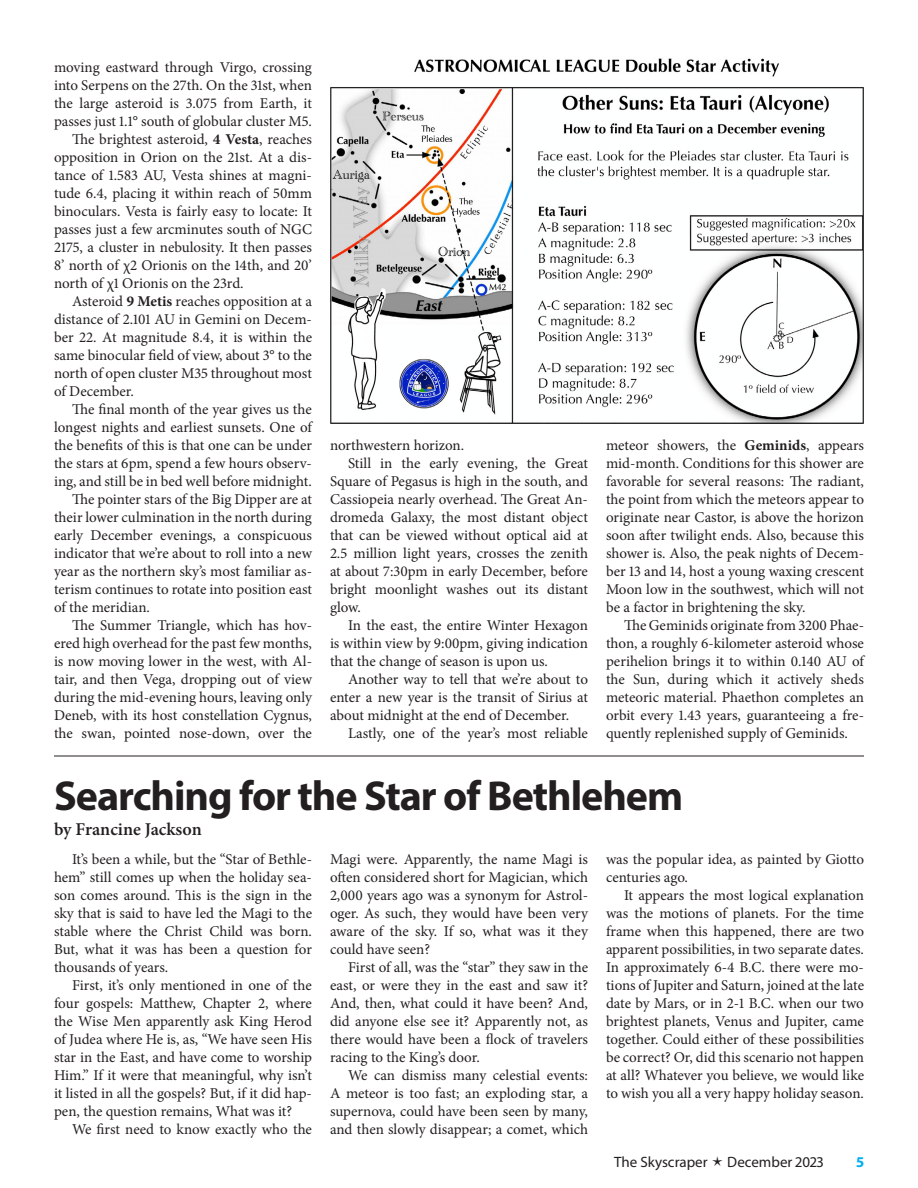
<style>
.page{position:relative;width:918px;height:1188px;background:#fff}
.page>*{position:absolute;margin:0;border:0;box-sizing:border-box;transform-origin:0 0}
.t1{font:700 42px "Myriad Pro";letter-spacing:-.025em;color:#231f20}
.t2{font:600 18px "Minion Pro";color:#231f20}
.t3{font:15px/18px "Minion Pro";letter-spacing:-.005em;color:#231f20;text-align:justify}
.t4{font:15px "Myriad Pro";color:#231f20}
.t5{font:700 15px "Myriad Pro";color:#00aeef}
.s1{font-weight:700}
</style>
<div class="page">
<img style="left:330px;top:58px;width:534px;height:366px">
<hr style="left:54px;top:756px;width:810px;height:1px;background:#231f20">
<p class="t3" style="left:54px;top:58px;width:260px">moving eastward through Virgo, crossing</p>
<p class="t3" style="left:54px;top:76px;width:260px">into Serpens on the 27th. On the 31st, when</p>
<p class="t3" style="left:54px;top:94px;width:260px">the large asteroid is 3.075 from Earth, it</p>
<p class="t3" style="left:54px;top:112px;width:260px">passes just 1.1° south of globular cluster M5.</p>
<p class="t3" style="left:72px;top:130px;width:242px">The brightest asteroid, <span class="s1">4 Vesta</span>, reaches</p>
<p class="t3" style="left:54px;top:148px;width:260px">opposition in Orion on the 21st. At a dis-</p>
<p class="t3" style="left:54px;top:166px;width:259px">tance of 1.583 AU, Vesta shines at magni-</p>
<p class="t3" style="left:54px;top:184px;width:260px">tude 6.4, placing it within reach of 50mm</p>
<p class="t3" style="left:54px;top:202px;width:259px">binoculars. Vesta is fairly easy to locate: It</p>
<p class="t3" style="left:54px;top:220px;width:260px">passes just a few arcminutes south of NGC</p>
<p class="t3" style="left:54px;top:238px;width:260px">2175, a cluster in nebulosity. It then passes</p>
<p class="t3" style="left:54px;top:256px;width:259px">8’ north of χ2 Orionis on the 14th, and 20’</p>
<p class="t3" style="left:54px;top:274px;width:191px">north of χ1 Orionis on the 23rd.</p>
<p class="t3" style="left:72px;top:292px;width:241px">Asteroid <span class="s1">9 Metis</span> reaches opposition at a</p>
<p class="t3" style="left:54px;top:310px;width:259px">distance of 2.101 AU in Gemini on Decem-</p>
<p class="t3" style="left:54px;top:328px;width:260px">ber 22. At magnitude 8.4, it is within the</p>
<p class="t3" style="left:54px;top:346px;width:260px">same binocular field of view, about 3° to the</p>
<p class="t3" style="left:54px;top:364px;width:259px">north of open cluster M35 throughout most</p>
<p class="t3" style="left:54px;top:382px;width:81px">of December.</p>
<p class="t3" style="left:72px;top:400px;width:241px">The final month of the year gives us the</p>
<p class="t3" style="left:54px;top:418px;width:259px">longest nights and earliest sunsets. One of</p>
<p class="t3" style="left:54px;top:436px;width:260px">the benefits of this is that one can be under</p>
<p class="t3" style="left:54px;top:454px;width:259px">the stars at 6pm, spend a few hours observ-</p>
<p class="t3" style="left:54px;top:472px;width:259px">ing, and still be in bed well before midnight.</p>
<p class="t3" style="left:72px;top:490px;width:241px">The pointer stars of the Big Dipper are at</p>
<p class="t3" style="left:54px;top:508px;width:259px">their lower culmination in the north during</p>
<p class="t3" style="left:54px;top:526px;width:259px">early December evenings, a conspicuous</p>
<p class="t3" style="left:54px;top:544px;width:259px">indicator that we’re about to roll into a new</p>
<p class="t3" style="left:54px;top:562px;width:260px">year as the northern sky’s most familiar as-</p>
<p class="t3" style="left:54px;top:580px;width:260px">terism continues to rotate into position east</p>
<p class="t3" style="left:54px;top:598px;width:98px">of the meridian.</p>
<p class="t3" style="left:72px;top:616px;width:242px">The Summer Triangle, which has hov-</p>
<p class="t3" style="left:54px;top:634px;width:259px">ered high overhead for the past few months,</p>
<p class="t3" style="left:54px;top:652px;width:260px">is now moving lower in the west, with Al-</p>
<p class="t3" style="left:54px;top:670px;width:259px">tair, and then Vega, dropping out of view</p>
<p class="t3" style="left:54px;top:688px;width:260px">during the mid-evening hours, leaving only</p>
<p class="t3" style="left:54px;top:706px;width:259px">Deneb, with its host constellation Cygnus,</p>
<p class="t3" style="left:54px;top:724px;width:260px">the swan, pointed nose-down, over the</p>
<p class="t3" style="left:330px;top:436px;width:136px">northwestern horizon.</p>
<p class="t3" style="left:348px;top:454px;width:242px">Still in the early evening, the Great</p>
<p class="t3" style="left:330px;top:472px;width:260px">Square of Pegasus is high in the south, and</p>
<p class="t3" style="left:330px;top:490px;width:259px">Cassiopeia nearly overhead. The Great An-</p>
<p class="t3" style="left:330px;top:508px;width:259px">dromeda Galaxy, the most distant object</p>
<p class="t3" style="left:330px;top:526px;width:260px">that can be viewed without optical aid at</p>
<p class="t3" style="left:330px;top:544px;width:260px">2.5 million light years, crosses the zenith</p>
<p class="t3" style="left:330px;top:562px;width:260px">at about 7:30pm in early December, before</p>
<p class="t3" style="left:330px;top:580px;width:260px">bright moonlight washes out its distant</p>
<p class="t3" style="left:330px;top:598px;width:32px">glow.</p>
<p class="t3" style="left:348px;top:616px;width:241px">In the east, the entire Winter Hexagon</p>
<p class="t3" style="left:330px;top:634px;width:259px">is within view by 9:00pm, giving indication</p>
<p class="t3" style="left:330px;top:652px;width:219px">that the change of season is upon us.</p>
<p class="t3" style="left:348px;top:670px;width:242px">Another way to tell that we’re about to</p>
<p class="t3" style="left:330px;top:688px;width:260px">enter a new year is the transit of Sirius at</p>
<p class="t3" style="left:330px;top:706px;width:241px">about midnight at the end of December.</p>
<p class="t3" style="left:348px;top:724px;width:241px">Lastly, one of the year’s most reliable</p>
<p class="t3" style="left:606px;top:436px;width:260px">meteor showers, the <span class="s1">Geminids</span>, appears mid-month. Conditions for this shower are favorable for several reasons: The radiant, the point from which the meteors appear to originate near Castor, is above the horizon soon after twilight ends. Also, because this shower is. Also, the peak nights of Decem&shy;ber 13 and 14, host a young waxing crescent Moon low in the southwest, which will not be a factor in brightening the sky.</p>
<p class="t3" style="left:606px;top:616px;width:260px;text-indent:18px">The Geminids originate from 3200 Phae&shy;thon, a roughly 6-kilometer asteroid whose perihelion brings it to within 0.140 AU of the Sun, during which it actively sheds meteoric material. Phaethon completes an orbit every 1.43 years, guaranteeing a fre&shy;quently replenished supply of Geminids.</p>
<h1 class="t1" style="left:54px;top:768px;width:631px">Searching for the Star of Bethlehem</h1>
<p class="t2" style="left:54px;top:816px;width:149px">by Francine Jackson</p>
<p class="t3" style="left:54px;top:850px;width:260px;text-indent:18px">It’s been a while, but the “Star of Bethle&shy;hem” still comes up when the holiday sea&shy;son comes around. This is the sign in the sky that is said to have led the Magi to the stable where the Christ Child was born.<br>But, what it was has been a question for thousands of years.</p>
<p class="t3" style="left:54px;top:976px;width:260px;text-indent:18px">First, it’s only mentioned in one of the four gospels: Matthew, Chapter 2, where the Wise Men apparently ask King Herod of Judea where He is, as, “We have seen His star in the East, and have come to worship Him.” If it were that meaningful, why isn’t it listed in all the gospels? But, if it did hap&shy;pen, the question remains, What was it?</p>
<p class="t3" style="left:72px;top:1120px;width:242px">We first need to know exactly who the</p>
<p class="t3" style="left:330px;top:850px;width:260px">Magi were. Apparently, the name Magi is often considered short for Magician, which 2,000 years ago was a synonym for Astrol&shy;oger. As such, they would have been very aware of the sky. If so, what was it they could have seen?</p>
<p class="t3" style="left:330px;top:958px;width:260px;text-indent:18px">First of all, was the “star” they saw in the east, or were they in the east and saw it?<br>And, then, what could it have been? And, did anyone else see it? Apparently not, as there would have been a flock of travelers racing to the King’s door.</p>
<p class="t3" style="left:330px;top:1066px;width:260px;text-indent:18px">We can dismiss many celestial events:<br>A meteor is too fast; an exploding star, a supernova, could have been seen by many, and then slowly disappear; a comet, which</p>
<p class="t3" style="left:606px;top:850px;width:260px">was the popular idea, as painted by Giotto centuries ago.</p>
<p class="t3" style="left:606px;top:886px;width:260px;text-indent:18px">It appears the most logical explanation was the motions of planets. For the time frame when this happened, there are two apparent possibilities, in two separate dates.<br>In approximately 6-4 B.C. there were mo&shy;tions of Jupiter and Saturn, joined at the late date by Mars, or in 2-1 B.C. when our two brightest planets, Venus and Jupiter, came together. Could either of these possibilities be correct? Or, did this scenario not happen at all? Whatever you believe, we would like to wish you all a very happy holiday season.</p>
<p class="t4" style="left:614px;top:1153px;width:95px">The Skyscraper</p>
<p class="t4" style="left:727px;top:1153px;width:98px">December 2023</p>
<p class="t5" style="left:856px;top:1152px;width:9px">5</p>
</div>
